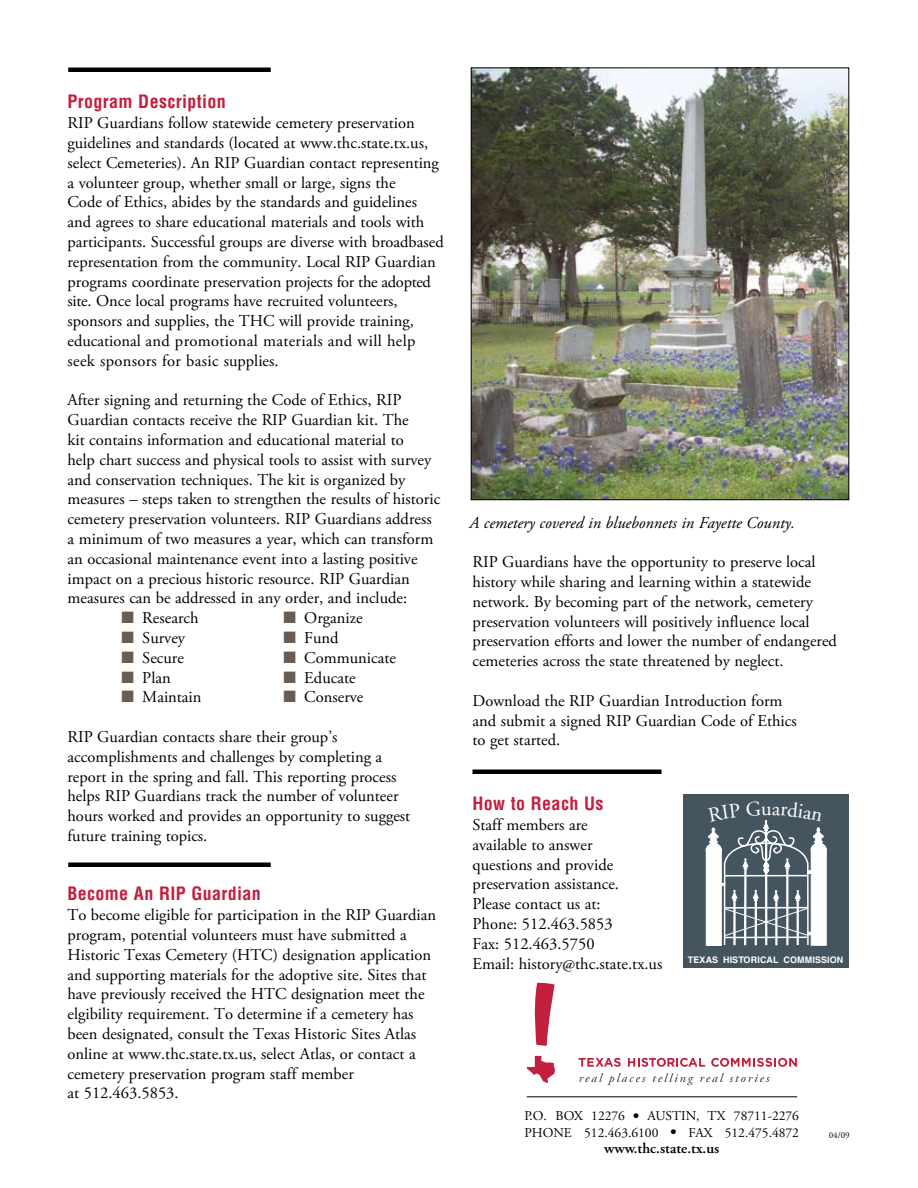
<style>
.page{position:relative;width:918px;height:1188px;background:#fff}
.page>*{position:absolute;margin:0;border:0;box-sizing:border-box;transform-origin:0 0}
.t1{font:20.7px "Adobe Garamond";color:#fff}
.t2{font:700 condensed 18px "Helvetica";letter-spacing:.02em;color:#c21f3e}
.t3{font:16.5px/19.8px "Adobe Garamond Pro";color:#000}
.t4{font:italic 16.5px "Adobe Garamond Pro";color:#000}
.t5{font:600 15px "Adobe Garamond Pro";color:#000}
.t6{font:13.5px/16.2px "Adobe Garamond Pro";color:#000}
.t7{font:700 9px "Helvetica";letter-spacing:.01em;color:#fff}
.t8{font:9px "Adobe Garamond";color:#000}
.s1{color:#685c53}
</style>
<div class="page">
<svg style="left:579px;top:1073px;width:67px;height:12px"></svg>
<svg style="left:653px;top:1073px;width:41px;height:12px"></svg>
<svg style="left:700px;top:1073px;width:70px;height:9px"></svg>
<svg style="left:527px;top:1056px;width:28px;height:27px"></svg>
<svg style="left:534px;top:983px;width:21px;height:63px"></svg>
<svg style="left:579px;top:1058px;width:42px;height:9px"></svg>
<svg style="left:628px;top:1058px;width:77px;height:9px"></svg>
<svg style="left:711px;top:1058px;width:86px;height:9px"></svg>
<hr style="left:527px;top:1096px;width:270px;height:1px;background:#000">
<img style="left:473px;top:70px;width:374px;height:428px">
<div style="left:683px;top:794px;width:166px;height:174px;background:#455560"></div>
<div style="left:706px;top:843px;width:15px;height:13px;background:#cbcfd2;border-radius:50%"></div>
<div style="left:706px;top:843px;width:16px;height:14px;border:1px solid #fff;border-radius:50%"></div>
<div style="left:706px;top:849px;width:16px;height:97px;background:#fff;border:1px solid #fff"></div>
<div style="left:811px;top:843px;width:15px;height:13px;background:#fff;border-radius:50%"></div>
<div style="left:811px;top:843px;width:16px;height:14px;border:1px solid #fff;border-radius:50%"></div>
<div style="left:811px;top:849px;width:16px;height:97px;background:#fff;border:1px solid #fff"></div>
<hr style="left:472px;top:770px;width:190px;height:4px;background:#000">
<hr style="left:68px;top:68px;width:203px;height:4px;background:#000">
<div style="left:68px;top:862px;width:203px;height:5px;background:#000"></div>
<svg style="left:708px;top:820px;width:116px;height:126px"></svg>
<p class="t2" style="left:68px;top:91px;width:160px">Program Description</p>
<p class="t3" style="left:68px;top:114px;width:378px">RIP Guardians follow statewide cemetery preservation guidelines and standards (located at www.thc.state.tx.us, select Cemeteries). An RIP Guardian contact representing a volunteer group, whether small or large, signs the<br>Code of Ethics, abides by the standards and guidelines and agrees to share educational materials and tools with participants. Successful groups are diverse with broadbased representation from the community. Local RIP Guardian programs coordinate preservation projects for the adopted site. Once local programs have recruited volunteers, sponsors and supplies, the THC will provide training, educational and promotional materials and will help seek sponsors for basic supplies.</p>
<p class="t3" style="left:68px;top:391px;width:374px">After signing and returning the Code of Ethics, RIP Guardian contacts receive the RIP Guardian kit. The<br>kit contains information and educational material to<br>help chart success and physical tools to assist with survey and conservation techniques. The kit is organized by measures – steps taken to strengthen the results of historic cemetery preservation volunteers. RIP Guardians address a minimum of two measures a year, which can transform an occasional maintenance event into a lasting positive impact on a precious historic resource. RIP Guardian measures can be addressed in any order, and include:</p>
<p class="t3" style="left:122px;top:609px;width:79px"><span class="s1">■</span> Research</p>
<p class="t3" style="left:284px;top:609px;width:81px"><span class="s1">■</span> Organize</p>
<p class="t3" style="left:122px;top:628px;width:65px"><span class="s1">■</span> Survey</p>
<p class="t3" style="left:284px;top:628px;width:57px"><span class="s1">■</span> Fund</p>
<p class="t3" style="left:122px;top:648px;width:64px"><span class="s1">■</span> Secure</p>
<p class="t3" style="left:284px;top:648px;width:114px"><span class="s1">■</span> Communicate</p>
<p class="t3" style="left:122px;top:668px;width:51px"><span class="s1">■</span> Plan</p>
<p class="t3" style="left:284px;top:668px;width:74px"><span class="s1">■</span> Educate</p>
<p class="t3" style="left:122px;top:688px;width:82px"><span class="s1">■</span> Maintain</p>
<p class="t3" style="left:284px;top:688px;width:81px"><span class="s1">■</span> Conserve</p>
<p class="t3" style="left:67px;top:727px;width:344px">RIP Guardian contacts share their group’s accomplishments and challenges by completing a report in the spring and fall. This reporting process helps RIP Guardians track the number of volunteer hours worked and provides an opportunity to suggest future training topics.</p>
<p class="t2" style="left:68px;top:883px;width:195px">Become An RIP Guardian</p>
<p class="t3" style="left:68px;top:906px;width:370px">To become eligible for participation in the RIP Guardian program, potential volunteers must have submitted a Historic Texas Cemetery (HTC) designation application and supporting materials for the adoptive site. Sites that have previously received the HTC designation meet the elgibility requirement. To determine if a cemetery has been designated, consult the Texas Historic Sites Atlas online at www.thc.state.tx.us, select Atlas, or contact a cemetery preservation program staff member<br>at 512.463.5853.</p>
<p class="t4" style="left:470px;top:513px;width:327px">A cemetery covered in bluebonnets in Fayette County.</p>
<p class="t3" style="left:472px;top:553px;width:366px">RIP Guardians have the opportunity to preserve local history while sharing and learning within a statewide network. By becoming part of the network, cemetery preservation volunteers will positively influence local preservation efforts and lower the number of endangered cemeteries across the state threatened by neglect.</p>
<p class="t3" style="left:472px;top:691px;width:326px">Download the RIP Guardian Introduction form and submit a signed RIP Guardian Code of Ethics to get started.</p>
<p class="t2" style="left:472px;top:792px;width:132px">How to Reach Us</p>
<p class="t3" style="left:472px;top:815px;width:191px">Staff members are<br>available to answer<br>questions and provide preservation assistance.<br>Please contact us at:<br>Phone: 512.463.5853<br>Fax: 512.463.5750<br>Email: history@thc.state.tx.us</p>
<p class="t1" style="left:761px;top:798px;width:12px">u</p>
<p class="t7" style="left:688px;top:954px;width:157px">TEXAS HISTORICAL COMMISSION</p>
<p class="t6" style="left:525px;top:1109px;width:276px">P.O. BOX 12276 ● AUSTIN, TX 78711-2276<br>PHONE 512.463.6100 ● FAX 512.475.4872</p>
<p class="t5" style="left:604px;top:1139px;width:117px">www.thc.state.tx.us</p>
<p class="t8" style="left:829px;top:1130px;width:22px">04/09</p>
</div>
